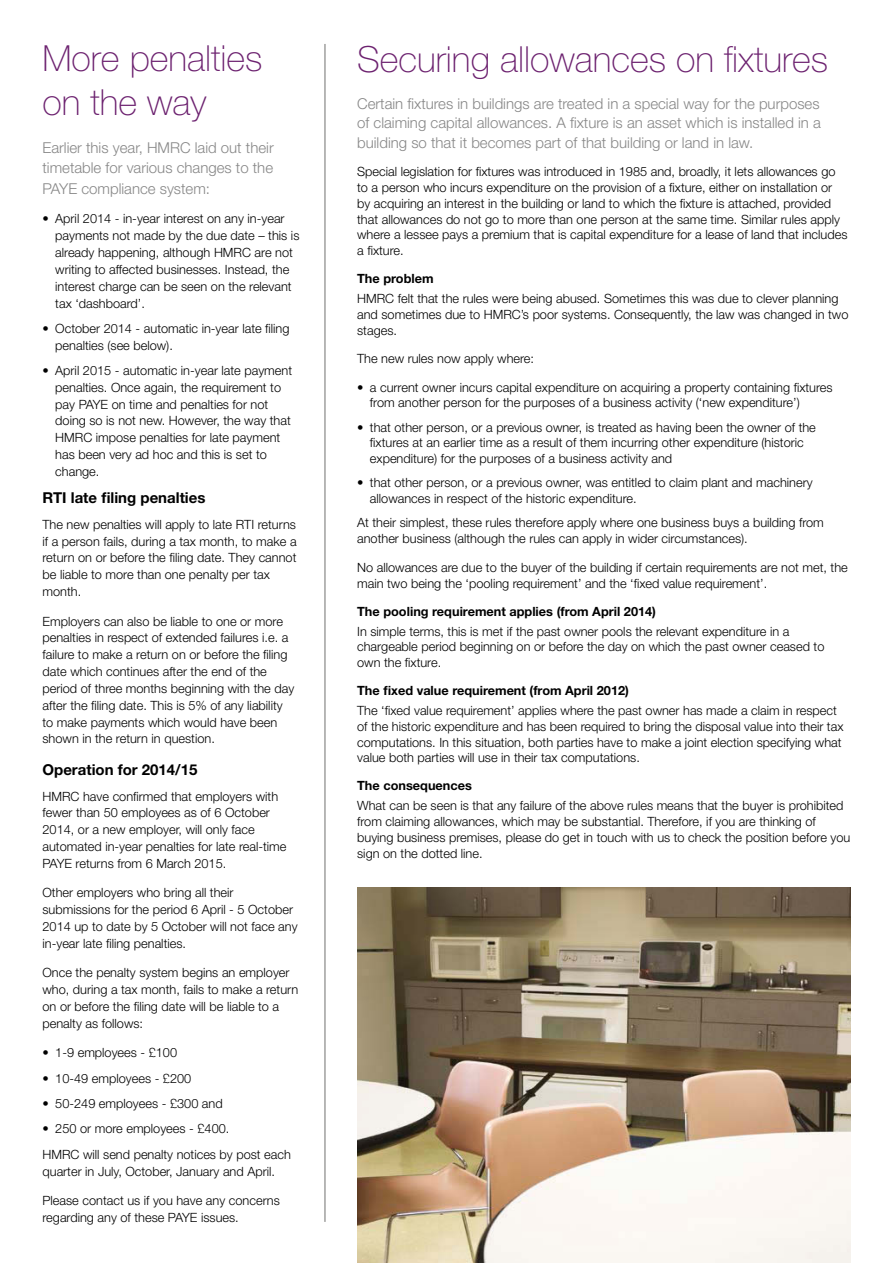
<style>
.page{position:relative;width:893px;height:1263px;background:#fff}
.page>*{position:absolute;margin:0;border:0;box-sizing:border-box;transform-origin:0 0}
.t1{font:100 36px/44.2px "Helvetica Neue";color:#6c216f}
.t2{font:300 15px/20.5px "Helvetica Neue";color:#878787;text-align:justify}
.t3{font:700 15px "Helvetica Neue";color:#000}
.t4{font:300 12.75px/16.8px "Helvetica Neue";color:#000}
.t5{font:700 12.75px "Helvetica Neue";color:#000}
</style>
<div class="page">
<img style="left:357px;top:888px;width:493px;height:375px">
<hr style="left:325px;top:44px;width:1px;height:1178px;background:#70706e">
<h1 class="t1" style="left:43px;top:36px;width:221px">More penalties on the way</h1>
<p class="t2" style="left:43px;top:137px;width:233px">Earlier this year, HMRC laid out their timetable for various changes to the PAYE compliance system:</p>
<p class="t4" style="left:55px;top:210px;width:246px;text-indent:-13px">• April 2014 - in-year interest on any in-year payments not made by the due date – this is already happening, although HMRC are not writing to affected businesses. Instead, the interest charge can be seen on the relevant tax ‘dashboard’.</p>
<p class="t4" style="left:55px;top:320px;width:236px;text-indent:-13px">• October 2014 - automatic in-year late filing penalties (see below).</p>
<p class="t4" style="left:55px;top:362px;width:238px;text-indent:-13px">• April 2015 - automatic in-year late payment penalties. Once again, the requirement to pay PAYE on time and penalties for not doing so is not new. However, the way that HMRC impose penalties for late payment has been very ad hoc and this is set to change.</p>
<p class="t3" style="left:43px;top:489px;width:164px">RTI late filing penalties</p>
<p class="t4" style="left:43px;top:516px;width:256px">The new penalties will apply to late RTI returns if a person fails, during a tax month, to make a return on or before the filing date. They cannot be liable to more than one penalty per tax month.</p>
<p class="t4" style="left:43px;top:612px;width:253px">Employers can also be liable to one or more penalties in respect of extended failures i.e. a failure to make a return on or before the filing date which continues after the end of the period of three months beginning with the day after the filing date. This is 5% of any liability to make payments which would have been shown in the return in question.</p>
<p class="t3" style="left:43px;top:760px;width:157px">Operation for 2014/15</p>
<p class="t4" style="left:43px;top:787px;width:245px">HMRC have confirmed that employers with fewer than 50 employees as of 6 October 2014, or a new employer, will only face automated in-year penalties for late real-time PAYE returns from 6 March 2015.</p>
<p class="t4" style="left:43px;top:884px;width:257px">Other employers who bring all their submissions for the period 6 April - 5 October 2014 up to date by 5 October will not face any in-year late filing penalties.</p>
<p class="t4" style="left:43px;top:964px;width:257px">Once the penalty system begins an employer who, during a tax month, fails to make a return on or before the filing date will be liable to a penalty as follows:</p>
<p class="t4" style="left:43px;top:1044px;width:136px">• 1-9 employees - £100</p>
<p class="t4" style="left:43px;top:1069px;width:150px">• 10-49 employees - £200</p>
<p class="t4" style="left:43px;top:1095px;width:182px">• 50-249 employees - £300 and</p>
<p class="t4" style="left:43px;top:1116px;width:250px;line-height:25.3px">• 250 or more employees - £400.<br>HMRC will send penalty notices by post each</p>
<p class="t4" style="left:43px;top:1162px;width:234px">quarter in July, October, January and April.</p>
<p class="t4" style="left:43px;top:1192px;width:239px">Please contact us if you have any concerns regarding any of these PAYE issues.</p>
<h1 class="t1" style="left:357px;top:38px;width:472px">Securing allowances on fixtures</h1>
<p class="t2" style="left:357px;top:93px;width:465px;line-height:19.5px">Certain fixtures in buildings are treated in a special way for the purposes of claiming capital allowances. A fixture is an asset which is installed in a building so that it becomes part of that building or land in law.</p>
<p class="t4" style="left:357px;top:164px;width:492px;line-height:15.8px">Special legislation for fixtures was introduced in 1985 and, broadly, it lets allowances go to a person who incurs expenditure on the provision of a fixture, either on installation or by acquiring an interest in the building or land to which the fixture is attached, provided that allowances do not go to more than one person at the same time. Similar rules apply where a lessee pays a premium that is capital expenditure for a lease of land that includes a fixture.</p>
<p class="t5" style="left:357px;top:271px;width:78px">The problem</p>
<p class="t4" style="left:357px;top:290px;width:493px;line-height:15.8px">HMRC felt that the rules were being abused. Sometimes this was due to clever planning and sometimes due to HMRC’s poor systems. Consequently, the law was changed in two stages.</p>
<p class="t4" style="left:357px;top:350px;width:178px">The new rules now apply where:</p>
<p class="t4" style="left:370px;top:379px;width:464px;line-height:15.8px;text-indent:-13px">• a current owner incurs capital expenditure on acquiring a property containing fixtures from another person for the purposes of a business activity (‘new expenditure’)</p>
<p class="t4" style="left:370px;top:419px;width:447px;line-height:15.8px;text-indent:-13px">• that other person, or a previous owner, is treated as having been the owner of the fixtures at an earlier time as a result of them incurring other expenditure (historic expenditure) for the purposes of a business activity and</p>
<p class="t4" style="left:370px;top:475px;width:444px;line-height:15.8px;text-indent:-13px">• that other person, or a previous owner, was entitled to claim plant and machinery allowances in respect of the historic expenditure.</p>
<p class="t4" style="left:357px;top:515px;width:468px;line-height:15.8px">At their simplest, these rules therefore apply where one business buys a building from another business (although the rules can apply in wider circumstances).</p>
<p class="t4" style="left:357px;top:559px;width:492px;line-height:15.8px">No allowances are due to the buyer of the building if certain requirements are not met, the main two being the ‘pooling requirement’ and the ‘fixed value requirement’.</p>
<p class="t5" style="left:357px;top:603px;width:300px">The pooling requirement applies (from April 2014)</p>
<p class="t4" style="left:357px;top:623px;width:469px;line-height:15.8px">In simple terms, this is met if the past owner pools the relevant expenditure in a chargeable period beginning on or before the day on which the past owner ceased to own the fixture.</p>
<p class="t5" style="left:357px;top:683px;width:273px">The fixed value requirement (from April 2012)</p>
<p class="t4" style="left:357px;top:702px;width:488px;line-height:15.8px">The ‘fixed value requirement’ applies where the past owner has made a claim in respect of the historic expenditure and has been required to bring the disposal value into their tax computations. In this situation, both parties have to make a joint election specifying what value both parties will use in their tax computations.</p>
<p class="t5" style="left:357px;top:778px;width:116px">The consequences</p>
<p class="t4" style="left:357px;top:798px;width:495px;line-height:15.8px">What can be seen is that any failure of the above rules means that the buyer is prohibited from claiming allowances, which may be substantial. Therefore, if you are thinking of buying business premises, please do get in touch with us to check the position before you sign on the dotted line.</p>
</div>
